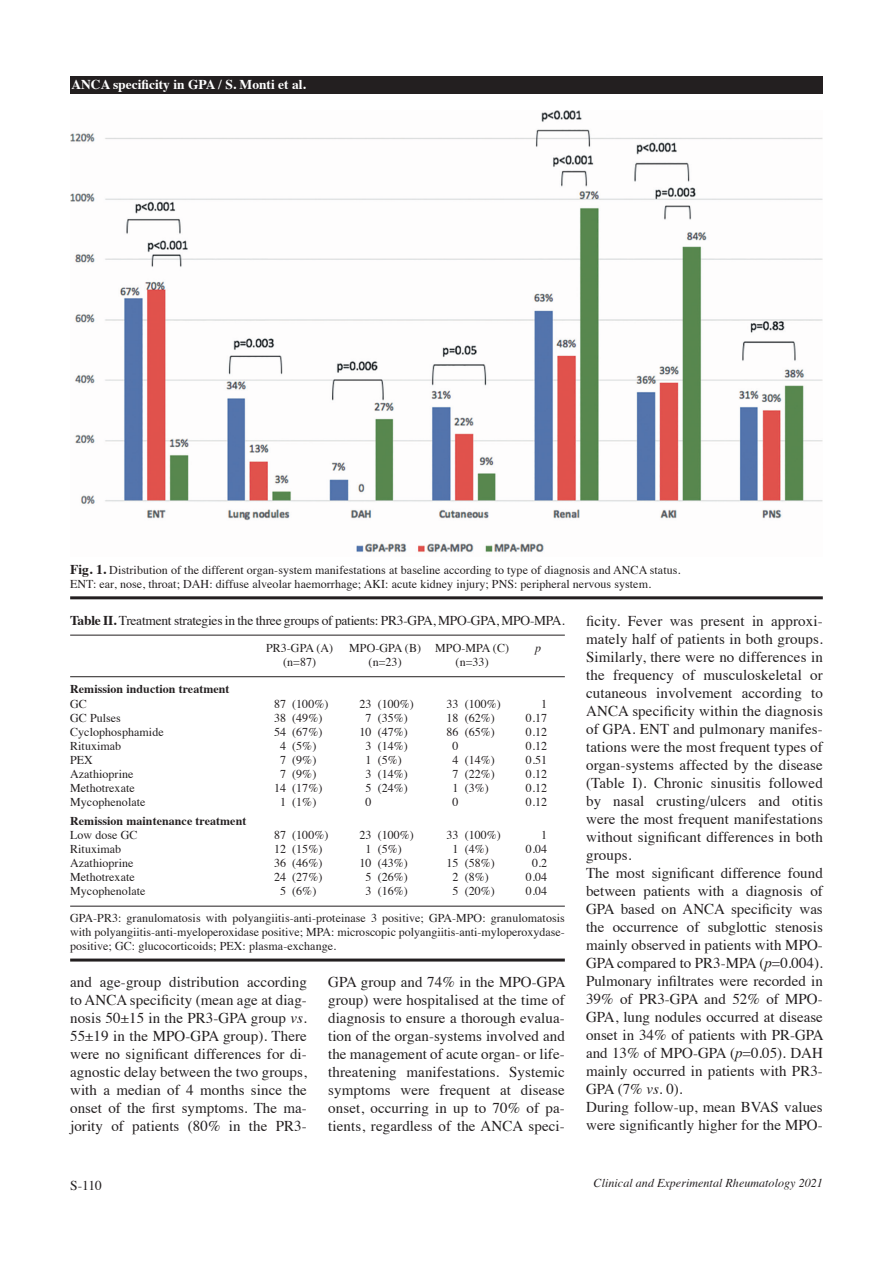
<style>
.page{position:relative;width:893px;height:1263px;background:#fff}
.page>*{position:absolute;margin:0;border:0;box-sizing:border-box;transform-origin:0 0}
.t1{font:15px/18px "Times";letter-spacing:.005em;color:#231f20;text-align:justify}
.t2{font:13.5px "Times";letter-spacing:-.02em;color:#231f20}
.t3{font:700 13.5px "Times";color:#fff}
.t4{font:12px/13.8px "Times";letter-spacing:.005em;color:#231f20;text-align:justify}
.t5{font:700 12px "Times";letter-spacing:.005em;color:#231f20}
.t6{font:italic 12px "Times";letter-spacing:.005em;color:#231f20}
.s1{font-weight:700;font-size:13.5px}
.s2{font-weight:700}
.s3{font-style:italic}
</style>
<div class="page">
<div style="left:70px;top:77px;width:753px;height:17px;background:#231f20"></div>
<hr style="left:70px;top:635px;width:495px;height:1px;background:#231f20">
<hr style="left:70px;top:676px;width:495px;height:1px;background:#231f20">
<hr style="left:70px;top:906px;width:495px;height:1px;background:#231f20">
<hr style="left:70px;top:958px;width:495px;height:3px;background:#231f20">
<img style="left:70px;top:111px;width:753px;height:442px">
<hr style="left:70px;top:596px;width:753px;height:3px;background:#231f20">
<p class="t3" style="left:71px;top:71px;width:236px">ANCA specificity in GPA / S. Monti et al.</p>
<p class="t4" style="left:70px;top:562px;width:612px"><span class="s1">Fig. 1.</span> Distribution of the different organ-system manifestations at baseline according to type of diagnosis and ANCA status.</p>
<p class="t4" style="left:70px;top:576px;width:582px">ENT: ear, nose, throat; DAH: diffuse alveolar haemorrhage; AKI: acute kidney injury; PNS: peripheral nervous system.</p>
<p class="t2" style="left:70px;top:607px;width:496px"><span class="s2">Table II.</span> Treatment strategies in the three groups of patients: PR3-GPA, MPO-GPA, MPO-MPA.</p>
<p class="t4" style="left:266px;top:640px;width:69px">PR3-GPA (A)</p>
<p class="t4" style="left:349px;top:640px;width:161px">MPO-GPA (B) MPO-MPA (C)</p>
<p class="t6" style="left:535px;top:638px;width:7px">p</p>
<p class="t4" style="left:283px;top:654px;width:35px">(n=87)</p>
<p class="t4" style="left:369px;top:654px;width:35px">(n=23)</p>
<p class="t4" style="left:456px;top:654px;width:35px">(n=33)</p>
<p class="t5" style="left:70px;top:678px;width:161px">Remission induction treatment</p>
<p class="t4" style="left:70px;top:696px;width:18px">GC</p>
<p class="t4" style="left:274px;top:696px;width:56px">87 (100%)</p>
<p class="t4" style="left:360px;top:696px;width:56px">23 (100%)</p>
<p class="t4" style="left:447px;top:696px;width:56px">33 (100%)</p>
<p class="t4" style="left:541px;top:696px;width:7px">1</p>
<p class="t4" style="left:70px;top:710px;width:52px">GC Pulses</p>
<p class="t4" style="left:274px;top:710px;width:50px">38 (49%)</p>
<p class="t4" style="left:366px;top:710px;width:44px">7 (35%)</p>
<p class="t4" style="left:447px;top:710px;width:50px">18 (62%)</p>
<p class="t4" style="left:526px;top:710px;width:23px">0.17</p>
<p class="t4" style="left:70px;top:724px;width:95px">Cyclophosphamide</p>
<p class="t4" style="left:274px;top:724px;width:50px">54 (67%)</p>
<p class="t4" style="left:360px;top:724px;width:50px">10 (47%)</p>
<p class="t4" style="left:447px;top:724px;width:50px">86 (65%)</p>
<p class="t4" style="left:526px;top:724px;width:23px">0.12</p>
<p class="t4" style="left:70px;top:738px;width:53px">Rituximab</p>
<p class="t4" style="left:280px;top:738px;width:38px">4 (5%)</p>
<p class="t4" style="left:366px;top:738px;width:44px">3 (14%)</p>
<p class="t4" style="left:453px;top:738px;width:7px">0</p>
<p class="t4" style="left:526px;top:738px;width:23px">0.12</p>
<p class="t4" style="left:70px;top:752px;width:24px">PEX</p>
<p class="t4" style="left:280px;top:752px;width:38px">7 (9%)</p>
<p class="t4" style="left:366px;top:752px;width:38px">1 (5%)</p>
<p class="t4" style="left:453px;top:752px;width:44px">4 (14%)</p>
<p class="t4" style="left:526px;top:752px;width:23px">0.51</p>
<p class="t4" style="left:70px;top:766px;width:65px">Azathioprine</p>
<p class="t4" style="left:280px;top:766px;width:38px">7 (9%)</p>
<p class="t4" style="left:366px;top:766px;width:44px">3 (14%)</p>
<p class="t4" style="left:453px;top:766px;width:44px">7 (22%)</p>
<p class="t4" style="left:526px;top:766px;width:23px">0.12</p>
<p class="t4" style="left:70px;top:780px;width:66px">Methotrexate</p>
<p class="t4" style="left:274px;top:780px;width:50px">14 (17%)</p>
<p class="t4" style="left:366px;top:780px;width:44px">5 (24%)</p>
<p class="t4" style="left:453px;top:780px;width:38px">1 (3%)</p>
<p class="t4" style="left:526px;top:780px;width:23px">0.12</p>
<p class="t4" style="left:70px;top:794px;width:77px">Mycophenolate</p>
<p class="t4" style="left:280px;top:794px;width:38px">1 (1%)</p>
<p class="t4" style="left:366px;top:794px;width:7px">0</p>
<p class="t4" style="left:453px;top:794px;width:7px">0</p>
<p class="t4" style="left:526px;top:794px;width:23px">0.12</p>
<p class="t5" style="left:70px;top:809px;width:178px">Remission maintenance treatment</p>
<p class="t4" style="left:70px;top:827px;width:69px">Low dose GC</p>
<p class="t4" style="left:274px;top:827px;width:56px">87 (100%)</p>
<p class="t4" style="left:360px;top:827px;width:56px">23 (100%)</p>
<p class="t4" style="left:447px;top:827px;width:56px">33 (100%)</p>
<p class="t4" style="left:541px;top:827px;width:7px">1</p>
<p class="t4" style="left:70px;top:841px;width:53px">Rituximab</p>
<p class="t4" style="left:274px;top:841px;width:50px">12 (15%)</p>
<p class="t4" style="left:366px;top:841px;width:38px">1 (5%)</p>
<p class="t4" style="left:453px;top:841px;width:38px">1 (4%)</p>
<p class="t4" style="left:526px;top:841px;width:23px">0.04</p>
<p class="t4" style="left:70px;top:855px;width:65px">Azathioprine</p>
<p class="t4" style="left:274px;top:855px;width:50px">36 (46%)</p>
<p class="t4" style="left:360px;top:855px;width:50px">10 (43%)</p>
<p class="t4" style="left:447px;top:855px;width:50px">15 (58%)</p>
<p class="t4" style="left:532px;top:855px;width:17px">0.2</p>
<p class="t4" style="left:70px;top:869px;width:66px">Methotrexate</p>
<p class="t4" style="left:274px;top:869px;width:50px">24 (27%)</p>
<p class="t4" style="left:366px;top:869px;width:44px">5 (26%)</p>
<p class="t4" style="left:453px;top:869px;width:38px">2 (8%)</p>
<p class="t4" style="left:526px;top:869px;width:23px">0.04</p>
<p class="t4" style="left:70px;top:883px;width:77px">Mycophenolate</p>
<p class="t4" style="left:280px;top:883px;width:38px">5 (6%)</p>
<p class="t4" style="left:366px;top:883px;width:44px">3 (16%)</p>
<p class="t4" style="left:453px;top:883px;width:44px">5 (20%)</p>
<p class="t4" style="left:526px;top:883px;width:23px">0.04</p>
<p class="t4" style="left:70px;top:910px;width:496px">GPA-PR3: granulomatosis with polyangiitis-anti-proteinase 3 positive; GPA-MPO: granulomatosis with polyangiitis-anti-myeloperoxidase positive; MPA: microscopic polyangiitis-anti-myloperoxydase&shy;positive; GC: glucocorticoids; PEX: plasma-exchange.</p>
<p class="t1" style="left:70px;top:972px;width:238px">and age-group distribution according to ANCA specificity (mean age at diag&shy;nosis 50±15 in the PR3-GPA group <span class="s3">vs</span>.<br>55±19 in the MPO-GPA group). There were no significant differences for di&shy;agnostic delay between the two groups, with a median of 4 months since the onset of the first symptoms. The ma&shy;jority of patients (80% in the PR3-</p>
<p class="t1" style="left:328px;top:972px;width:239px">GPA group and 74% in the MPO-GPA group) were hospitalised at the time of diagnosis to ensure a thorough evalua&shy;tion of the organ-systems involved and the management of acute organ- or life&shy;threatening manifestations. Systemic symptoms were frequent at disease onset, occurring in up to 70% of pa&shy;tients, regardless of the ANCA speci-</p>
<p class="t1" style="left:586px;top:610px;width:238px">ficity. Fever was present in approxi&shy;mately half of patients in both groups.<br>Similarly, there were no differences in the frequency of musculoskeletal or cutaneous involvement according to ANCA specificity within the diagnosis of GPA. ENT and pulmonary manifes&shy;tations were the most frequent types of organ-systems affected by the disease (Table I). Chronic sinusitis followed by nasal crusting/ulcers and otitis were the most frequent manifestations without significant differences in both groups.</p>
<p class="t1" style="left:586px;top:862px;width:239px">The most significant difference found between patients with a diagnosis of GPA based on ANCA specificity was the occurrence of subglottic stenosis mainly observed in patients with MPO-GPA compared to PR3-MPA (<span class="s3">p</span>=0.004).<br>Pulmonary infiltrates were recorded in 39% of PR3-GPA and 52% of MPO-GPA, lung nodules occurred at disease onset in 34% of patients with PR-GPA and 13% of MPO-GPA (<span class="s3">p</span>=0.05). DAH mainly occurred in patients with PR3- GPA (7% <span class="s3">vs.</span> 0).</p>
<p class="t1" style="left:586px;top:1096px;width:238px">During follow-up, mean BVAS values were significantly higher for the MPO-</p>
<p class="t2" style="left:70px;top:1172px;width:33px">S-110</p>
<p class="t6" style="left:594px;top:1173px;width:231px">Clinical and Experimental Rheumatology 2021</p>
</div>
